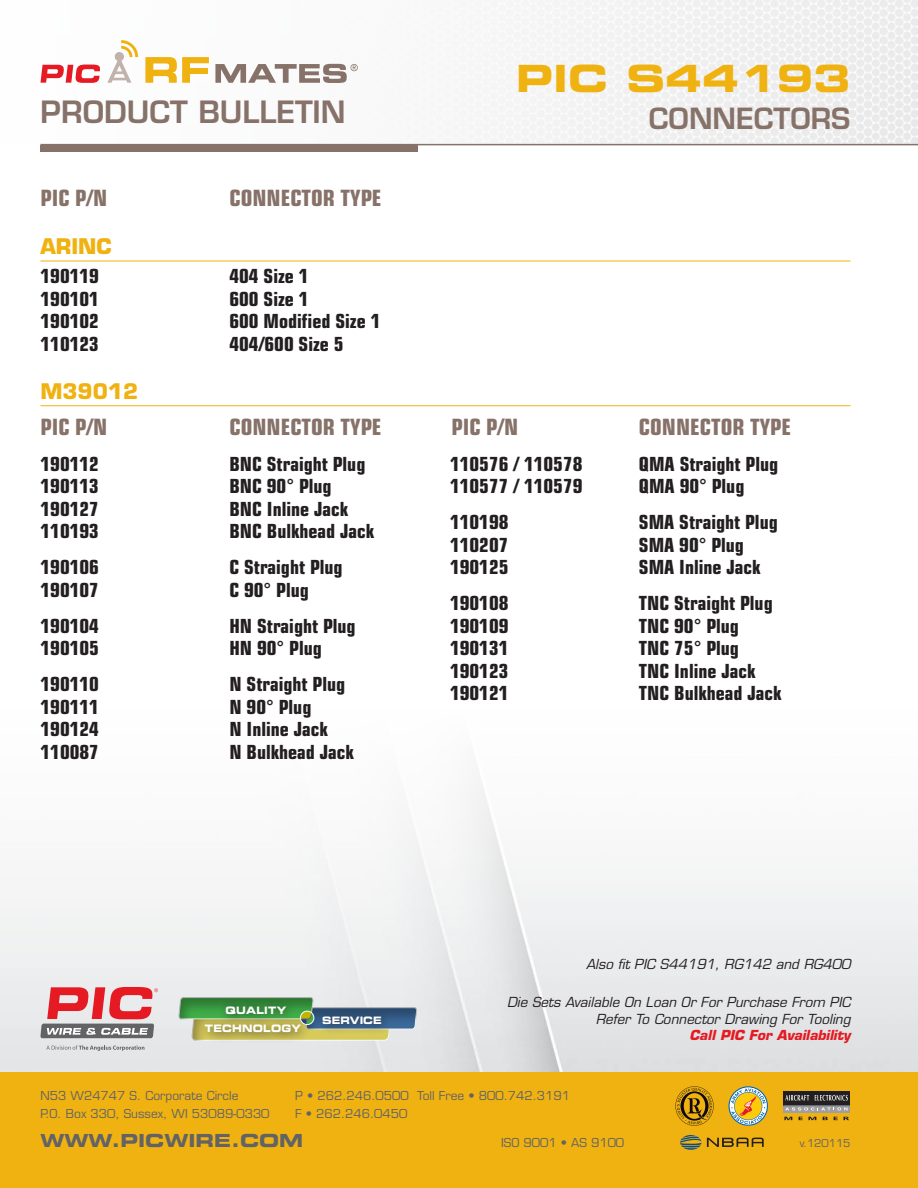
<style>
.page{position:relative;width:918px;height:1188px;background:#fff}
.page>*{position:absolute;margin:0;border:0;box-sizing:border-box;transform-origin:0 0}
.t1{font:37.5px "Eurostile LT Std Bold Ex 2";color:#efb211}
.t2{font:600 30px "Eurostile LT Std";color:#877269}
.t3{font:600 28.5px "Eurostile LT Std";color:#877269}
.t4{font:700 condensed 22.5px "Eurostile LT Std";color:#877269}
.t5{font:700 21px "Eurostile LT Std";color:#efb211}
.t6{font:700 condensed 19.5px "Eurostile LT Std";color:#231f20}
.t7{font:18px "Eurostile LT Std Bold Ex 2";color:#636366}
.t8{font:italic 13.5px/16.2px "Eurostile LT Std";color:#231f20;text-align:right}
.t9{font:italic 700 13.5px "Eurostile LT Std";color:#e51a23}
.t10{font:12px/18px "Eurostile LT Std";color:#636366}
.t11{font:10.5px "Eurostile LT Std";color:#636366}
.t12{font:10.2px "Eurostile LT Std Bold Ex 2";letter-spacing:.02em;color:#fff;scale:.9 1}
.t13{font:10.2px "Eurostile LT Std Bold Ex 2";color:#fff;scale:.9 1}
</style>
<div class="page">
<img style="left:40px;top:0;width:878px;height:144px">
<hr style="left:40px;top:144px;width:878px;height:1px;background:#877269">
<div style="left:40px;top:145px;width:378px;height:7px;background:#877269"></div>
<svg style="left:40px;top:65px;width:60px;height:18px"></svg>
<svg style="left:145px;top:57px;width:64px;height:26px"></svg>
<svg style="left:107px;top:40px;width:31px;height:43px"></svg>
<svg style="left:215px;top:64px;width:143px;height:19px"></svg>
<div style="left:0;top:1071px;width:918px;height:117px;background:#efb211"></div>
<div style="left:177px;top:995px;width:138px;height:24px;background:#ebebed"></div>
<svg style="left:178px;top:997px;width:239px;height:44px;background:#9db69b"></svg>
<svg style="left:300px;top:1011px;width:14px;height:14px"></svg>
<div style="left:300px;top:1011px;width:14px;height:14px;border:1px solid #fff;border-radius:50%"></div>
<div style="left:198px;top:1017px;width:112px;height:26px;background:#231f20;opacity:.75"></div>
<div style="left:219px;top:999px;width:77px;height:26px;background:#231f20;opacity:.75"></div>
<div style="left:316px;top:1009px;width:75px;height:25px;background:#231f20;opacity:.75"></div>
<svg style="left:46px;top:1045px;width:98px;height:6px"></svg>
<svg style="left:40px;top:987px;width:118px;height:51px;background:#cd8a8e"></svg>
<svg style="left:675px;top:1086px;width:39px;height:40px"></svg>
<svg style="left:729px;top:1086px;width:39px;height:40px"></svg>
<svg style="left:680px;top:1135px;width:21px;height:15px"></svg>
<svg style="left:707px;top:1138px;width:57px;height:9px"></svg>
<div style="left:784px;top:1091px;width:66px;height:14px;background:#231f20"></div>
<svg style="left:785px;top:1095px;width:24px;height:6px"></svg>
<svg style="left:815px;top:1095px;width:33px;height:6px"></svg>
<svg style="left:784px;top:1106px;width:66px;height:6px"></svg>
<svg style="left:785px;top:1107px;width:62px;height:4px"></svg>
<hr style="left:784px;top:1105px;width:66px;height:1px;background:#6c6d70">
<svg style="left:784px;top:1117px;width:8px;height:3px"></svg>
<svg style="left:799px;top:1117px;width:17px;height:3px"></svg>
<svg style="left:823px;top:1117px;width:5px;height:3px"></svg>
<svg style="left:834px;top:1117px;width:4px;height:3px"></svg>
<svg style="left:844px;top:1117px;width:5px;height:3px"></svg>
<hr style="left:40px;top:261px;width:810px;height:1px;background:#efb211">
<hr style="left:40px;top:405px;width:810px;height:1px;background:#efb211">
<h1 class="t1" style="left:516px;top:52px;width:336px">PIC S44193</h1>
<h2 class="t2" style="left:40px;top:93px;width:307px">PRODUCT BULLETIN</h2>
<h3 class="t3" style="left:649px;top:101px;width:203px">CONNECTORS</h3>
<p class="t4" style="left:40px;top:184px;width:68px">PIC P/N</p>
<p class="t4" style="left:230px;top:184px;width:154px">CONNECTOR TYPE</p>
<p class="t5" style="left:40px;top:233px;width:73px">ARINC</p>
<p class="t6" style="left:40px;top:264px;width:60px">190119</p>
<p class="t6" style="left:229px;top:264px;width:81px">404 Size 1</p>
<p class="t6" style="left:40px;top:287px;width:60px">190101</p>
<p class="t6" style="left:229px;top:287px;width:81px">600 Size 1</p>
<p class="t6" style="left:40px;top:309px;width:60px">190102</p>
<p class="t6" style="left:229px;top:309px;width:152px">600 Modified Size 1</p>
<p class="t6" style="left:40px;top:332px;width:60px">110123</p>
<p class="t6" style="left:229px;top:332px;width:116px">404/600 Size 5</p>
<p class="t5" style="left:40px;top:378px;width:99px">M39012</p>
<p class="t4" style="left:40px;top:413px;width:68px">PIC P/N</p>
<p class="t4" style="left:230px;top:413px;width:154px">CONNECTOR TYPE</p>
<p class="t4" style="left:452px;top:413px;width:68px">PIC P/N</p>
<p class="t4" style="left:639px;top:413px;width:154px">CONNECTOR TYPE</p>
<p class="t6" style="left:40px;top:452px;width:60px">190112</p>
<p class="t6" style="left:229px;top:452px;width:137px">BNC Straight Plug</p>
<p class="t6" style="left:40px;top:474px;width:60px">190113</p>
<p class="t6" style="left:229px;top:474px;width:104px">BNC 90° Plug</p>
<p class="t6" style="left:40px;top:497px;width:60px">190127</p>
<p class="t6" style="left:229px;top:497px;width:120px">BNC Inline Jack</p>
<p class="t6" style="left:40px;top:519px;width:60px">110193</p>
<p class="t6" style="left:229px;top:519px;width:146px">BNC Bulkhead Jack</p>
<p class="t6" style="left:40px;top:555px;width:60px">190106</p>
<p class="t6" style="left:229px;top:555px;width:115px">C Straight Plug</p>
<p class="t6" style="left:40px;top:578px;width:60px">190107</p>
<p class="t6" style="left:229px;top:578px;width:81px">C 90° Plug</p>
<p class="t6" style="left:40px;top:614px;width:60px">190104</p>
<p class="t6" style="left:229px;top:614px;width:128px">HN Straight Plug</p>
<p class="t6" style="left:40px;top:636px;width:60px">190105</p>
<p class="t6" style="left:229px;top:636px;width:94px">HN 90° Plug</p>
<p class="t6" style="left:40px;top:672px;width:60px">190110</p>
<p class="t6" style="left:229px;top:672px;width:117px">N Straight Plug</p>
<p class="t6" style="left:40px;top:695px;width:60px">190111</p>
<p class="t6" style="left:229px;top:695px;width:83px">N 90° Plug</p>
<p class="t6" style="left:40px;top:717px;width:60px">190124</p>
<p class="t6" style="left:229px;top:717px;width:100px">N Inline Jack</p>
<p class="t6" style="left:40px;top:740px;width:60px">110087</p>
<p class="t6" style="left:229px;top:740px;width:126px">N Bulkhead Jack</p>
<p class="t6" style="left:450px;top:452px;width:134px">110576 / 110578</p>
<p class="t6" style="left:639px;top:452px;width:141px">QMA Straight Plug</p>
<p class="t6" style="left:450px;top:474px;width:134px">110577 / 110579</p>
<p class="t6" style="left:639px;top:474px;width:107px">QMA 90° Plug</p>
<p class="t6" style="left:450px;top:510px;width:60px">110198</p>
<p class="t6" style="left:639px;top:510px;width:140px">SMA Straight Plug</p>
<p class="t6" style="left:450px;top:533px;width:60px">110207</p>
<p class="t6" style="left:639px;top:533px;width:107px">SMA 90° Plug</p>
<p class="t6" style="left:450px;top:555px;width:60px">190125</p>
<p class="t6" style="left:639px;top:555px;width:123px">SMA Inline Jack</p>
<p class="t6" style="left:450px;top:591px;width:60px">190108</p>
<p class="t6" style="left:639px;top:591px;width:135px">TNC Straight Plug</p>
<p class="t6" style="left:450px;top:614px;width:60px">190109</p>
<p class="t6" style="left:639px;top:614px;width:101px">TNC 90° Plug</p>
<p class="t6" style="left:450px;top:636px;width:60px">190131</p>
<p class="t6" style="left:639px;top:636px;width:101px">TNC 75° Plug</p>
<p class="t6" style="left:450px;top:659px;width:60px">190123</p>
<p class="t6" style="left:639px;top:659px;width:118px">TNC Inline Jack</p>
<p class="t6" style="left:450px;top:681px;width:60px">190121</p>
<p class="t6" style="left:639px;top:681px;width:144px">TNC Bulkhead Jack</p>
<p class="t12" style="left:226px;top:1003px;width:69px">QUALITY</p>
<p class="t12" style="left:205px;top:1022px;width:108px">TECHNOLOGY</p>
<p class="t13" style="left:322px;top:1013px;width:68px">SERVICE</p>
<p class="t8" style="left:586px;top:956px;width:266px">Also fit PIC S44191, RG142 and RG400</p>
<p class="t8" style="left:507px;top:995px;width:345px">Die Sets Available On Loan Or For Purchase From PIC<br>Refer To Connector Drawing For Tooling</p>
<p class="t9" style="left:689px;top:1027px;width:163px">Call PIC For Availability</p>
<p class="t10" style="left:295px;top:1086px;width:276px">P • 262.246.0500 Toll Free • 800.742.3191<br>F • 262.246.0450</p>
<p class="t10" style="left:501px;top:1133px;width:125px">ISO 9001 • AS 9100</p>
<p class="t11" style="left:800px;top:1137px;width:52px">v.120115</p>
<p class="t10" style="left:40px;top:1087px;width:231px">N53 W24747 S. Corporate Circle<br>P.O. Box 330, Sussex, WI 53089-0330</p>
<p class="t7" style="left:40px;top:1128px;width:264px">WWW.PICWIRE.COM</p>
</div>
